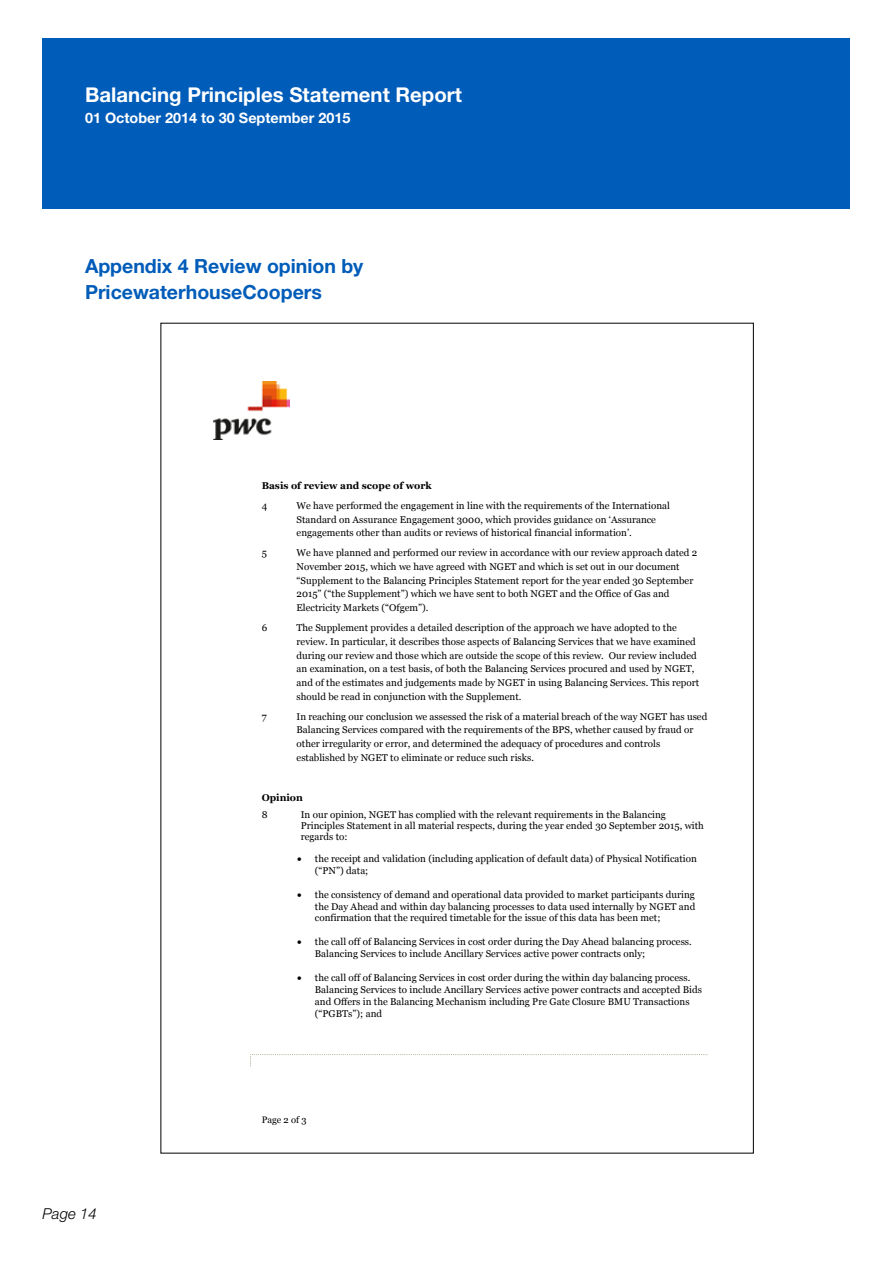
<style>
.page{position:relative;width:893px;height:1263px;background:#fff}
.page>*{position:absolute;margin:0;border:0;box-sizing:border-box;transform-origin:0 0}
.t1{font:700 20.4px "Helvetica Neue LT Std";color:#fff}
.t2{font:700 19.5px/25.5px "Helvetica Neue LT Std";color:#005cb9}
.t3{font:italic 300 15px "Helvetica Neue LT Std";color:#000}
.t4{font:700 14.4px "Helvetica Neue LT Std";color:#fff}
.t5{font:9.75px/13.8px "Georgia";color:#000}
.t6{font:700 9.75px "Georgia";color:#000}
.t7{font:9.3px "Georgia";color:#000}
</style>
<div class="page">
<div style="left:43px;top:38px;width:807px;height:170px;background:#005cb9"></div>
<img style="left:214px;top:382px;width:75px;height:57px">
<svg style="left:250px;top:1054px;width:457px;height:12px"></svg>
<h1 class="t1" style="left:85px;top:82px;width:378px">Balancing Principles Statement Report</h1>
<h3 class="t4" style="left:85px;top:109px;width:267px">01 October 2014 to 30 September 2015</h3>
<h2 class="t2" style="left:85px;top:253px;width:280px">Appendix 4 Review opinion by<br>PricewaterhouseCoopers</h2>
<p class="t6" style="left:262px;top:479px;width:172px">Basis of review and scope of work</p>
<p class="t5" style="left:262px;top:499px;width:7px">4</p>
<p class="t5" style="left:297px;top:499px;width:375px">We have performed the engagement in line with the requirements of the International<br>Standard on Assurance Engagement 3000, which provides guidance on ‘Assurance engagements other than audits or reviews of historical financial information’.</p>
<p class="t5" style="left:262px;top:546px;width:7px">5</p>
<p class="t5" style="left:297px;top:546px;width:402px">We have planned and performed our review in accordance with our review approach dated 2<br>November 2015, which we have agreed with NGET and which is set out in our document “Supplement to the Balancing Principles Statement report for the year ended 30 September 2015” (“the Supplement”) which we have sent to both NGET and the Office of Gas and Electricity Markets (“Ofgem”).</p>
<p class="t5" style="left:262px;top:621px;width:7px">6</p>
<p class="t5" style="left:297px;top:621px;width:404px">The Supplement provides a detailed description of the approach we have adopted to the review. In particular, it describes those aspects of Balancing Services that we have examined during our review and those which are outside the scope of this review. Our review included an examination, on a test basis, of both the Balancing Services procured and used by NGET, and of the estimates and judgements made by NGET in using Balancing Services. This report should be read in conjunction with the Supplement.</p>
<p class="t5" style="left:262px;top:709px;width:6px">7</p>
<p class="t5" style="left:297px;top:709px;width:412px">In reaching our conclusion we assessed the risk of a material breach of the way NGET has used Balancing Services compared with the requirements of the BPS, whether caused by fraud or other irregularity or error, and determined the adequacy of procedures and controls established by NGET to eliminate or reduce such risks.</p>
<p class="t6" style="left:262px;top:791px;width:43px">Opinion</p>
<p class="t5" style="left:262px;top:807px;width:7px">8</p>
<p class="t5" style="left:301px;top:809px;width:405px;line-height:11.2px">In our opinion, NGET has complied with the relevant requirements in the Balancing<br>Principles Statement in all material respects, during the year ended 30 September 2015, with regards to:</p>
<p class="t5" style="left:315px;top:853px;width:383px;line-height:11.9px;text-indent:-18px">• the receipt and validation (including application of default data) of Physical Notification (“PN”) data;</p>
<p class="t5" style="left:315px;top:889px;width:382px;line-height:11.9px;text-align:justify;text-indent:-18px">• the consistency of demand and operational data provided to market participants during the Day Ahead and within day balancing processes to data used internally by NGET and confirmation that the required timetable for the issue of this data has been met;</p>
<p class="t5" style="left:315px;top:936px;width:378px;line-height:11.9px;text-indent:-18px">• the call off of Balancing Services in cost order during the Day Ahead balancing process.<br>Balancing Services to include Ancillary Services active power contracts only;</p>
<p class="t5" style="left:315px;top:972px;width:389px;line-height:11.9px;text-indent:-18px">• the call off of Balancing Services in cost order during the within day balancing process.<br>Balancing Services to include Ancillary Services active power contracts and accepted Bids and Offers in the Balancing Mechanism including Pre Gate Closure BMU Transactions (“PGBTs”); and</p>
<h3 class="t3" style="left:43px;top:1205px;width:56px">Page 14</h3>
<p class="t7" style="left:262px;top:1114px;width:46px">Page 2 of 3</p>
</div>
